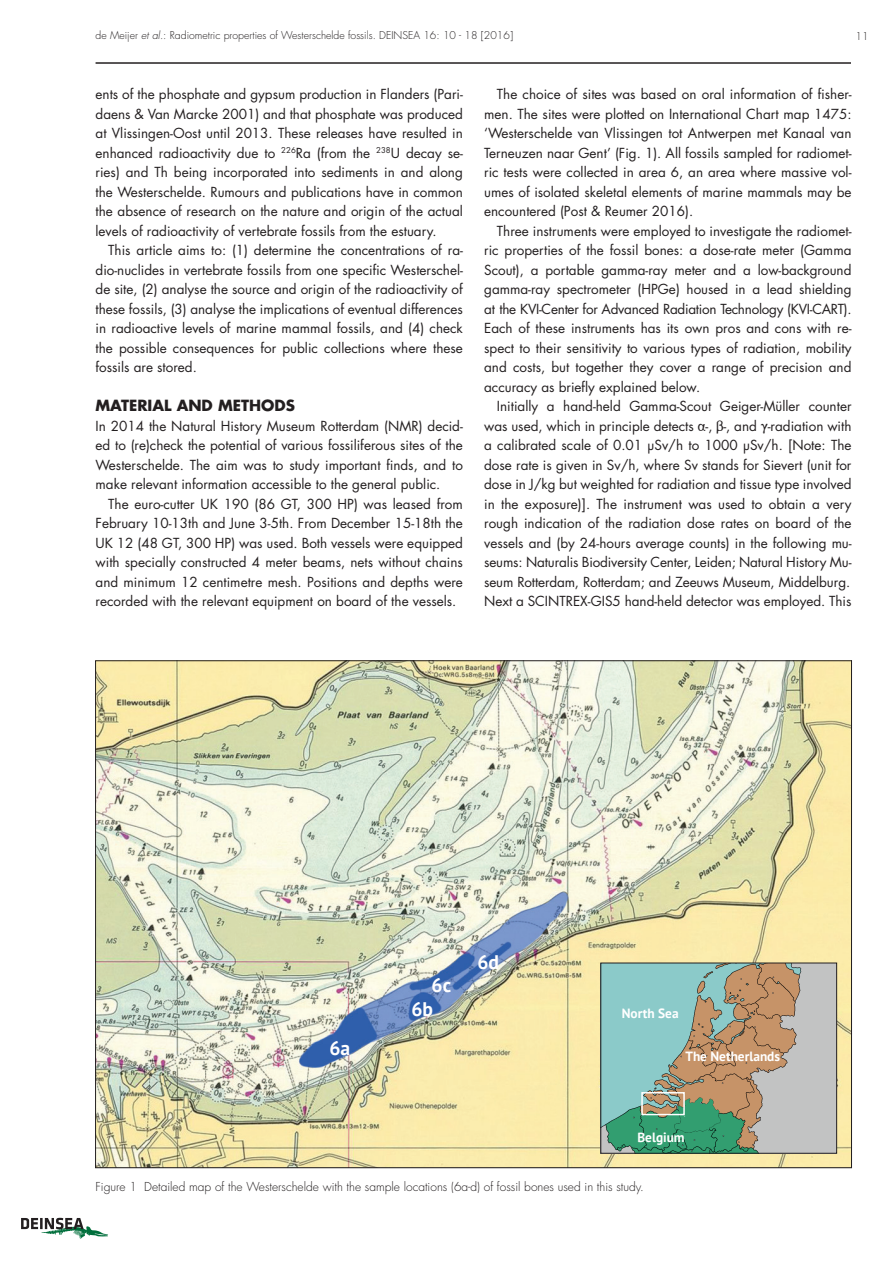
<style>
.page{position:relative;width:893px;height:1263px;background:#fff}
.page>*{position:absolute;margin:0;border:0;box-sizing:border-box;transform-origin:0 0}
.t1{font:700 19.65px "PT Sans";color:#fff}
.t2{font:700 15px "Futura Std";color:#231f20}
.t3{font:13.5px/19.5px "Futura Std";color:#231f20;text-align:justify}
.t4{font:700 13.35px "PT Sans";color:#fff}
.t5{font:300 12px "Futura Std";color:#231f20}
.t6{font:300 10.5px "Futura Std";color:#231f20}
.s1{font-style:italic}
.s2{font-family:"Greek WSI"}
</style>
<div class="page">
<hr style="left:96px;top:62px;width:755px;height:2px;background:#231f20">
<svg style="left:21px;top:1218px;width:87px;height:21px"></svg>
<svg style="left:97px;top:662px;width:753px;height:504px;background:#dbdbb9"></svg>
<img style="left:602px;top:964px;width:233px;height:188px">
<div style="left:600px;top:962px;width:237px;height:192px;border:1px solid #231f20"></div>
<div style="left:641px;top:1092px;width:44px;height:23px;border:1px solid #fff"></div>
<p class="t6" style="left:96px;top:29px;width:419px">de Meijer <span class="s1">et al</span>.: Radiometric properties of Westerschelde fossils. DEINSEA 16: 10 - 18 [2016]</p>
<p class="t6" style="left:856px;top:29px;width:15px">11</p>
<p class="t3" style="left:96px;top:85px;width:369px">ents of the phosphate and gypsum production in Flanders (Pari&shy;daens &amp; Van Marcke 2001) and that phosphate was produced at Vlissingen-Oost until 2013. These releases have resulted in enhanced radioactivity due to <sup>226</sup>Ra (from the <sup>238</sup>U decay se&shy;ries) and Th being incorporated into sediments in and along the Westerschelde. Rumours and publications have in common the absence of research on the nature and origin of the actual levels of radioactivity of vertebrate fossils from the estuary.</p>
<p class="t3" style="left:96px;top:241px;width:369px;text-indent:13px">This article aims to: (1) determine the concentrations of ra&shy;dio-nuclides in vertebrate fossils from one specific Westerschel&shy;de site, (2) analyse the source and origin of the radioactivity of these fossils, (3) analyse the implications of eventual differences in radioactive levels of marine mammal fossils, and (4) check the possible consequences for public collections where these fossils are stored.</p>
<p class="t2" style="left:96px;top:396px;width:201px">MATERIAL AND METHODS</p>
<p class="t3" style="left:96px;top:416px;width:369px">In 2014 the Natural History Museum Rotterdam (NMR) decid&shy;ed to (re)check the potential of various fossiliferous sites of the Westerschelde. The aim was to study important finds, and to make relevant information accessible to the general public.</p>
<p class="t3" style="left:96px;top:494px;width:369px;text-indent:13px">The euro-cutter UK 190 (86 GT, 300 HP) was leased from February 10-13th and June 3-5th. From December 15-18th the UK 12 (48 GT, 300 HP) was used. Both vessels were equipped with specially constructed 4 meter beams, nets without chains and minimum 12 centimetre mesh. Positions and depths were recorded with the relevant equipment on board of the vessels.</p>
<p class="t3" style="left:484px;top:85px;width:369px;text-indent:13px">The choice of sites was based on oral information of fisher&shy;men. The sites were plotted on International Chart map 1475: ‘Westerschelde van Vlissingen tot Antwerpen met Kanaal van Terneuzen naar Gent’ (Fig. 1). All fossils sampled for radiomet&shy;ric tests were collected in area 6, an area where massive vol&shy;umes of isolated skeletal elements of marine mammals may be encountered (Post &amp; Reumer 2016).</p>
<p class="t3" style="left:484px;top:221px;width:369px;text-indent:13px">Three instruments were employed to investigate the radiomet&shy;ric properties of the fossil bones: a dose-rate meter (Gamma Scout), a portable gamma-ray meter and a low-background gamma-ray spectrometer (HPGe) housed in a lead shielding at the KVI-Center for Advanced Radiation Technology (KVI-CART).<br>Each of these instruments has its own pros and cons with re&shy;spect to their sensitivity to various types of radiation, mobility and costs, but together they cover a range of precision and accuracy as briefly explained below.</p>
<p class="t3" style="left:484px;top:397px;width:369px;text-indent:13px">Initially a hand-held Gamma-Scout Geiger-Müller counter was used, which in principle detects <span class="s2">a</span>-, <span class="s2">b</span>-, and <span class="s2">g</span>-radiation with a calibrated scale of 0.01 µSv/h to 1000 µSv/h. [Note: The dose rate is given in Sv/h, where Sv stands for Sievert (unit for dose in J/kg but weighted for radiation and tissue type involved in the exposure)]. The instrument was used to obtain a very rough indication of the radiation dose rates on board of the vessels and (by 24-hours average counts) in the following mu&shy;seums: Naturalis Biodiversity Center, Leiden; Natural History Mu&shy;seum Rotterdam, Rotterdam; and Zeeuws Museum, Middelburg.</p>
<p class="t3" style="left:484px;top:592px;width:369px">Next a SCINTREX-GIS5 hand-held detector was employed. This</p>
<p class="t1" style="left:329px;top:1035px;width:22px">6a</p>
<p class="t1" style="left:432px;top:972px;width:21px">6c</p>
<p class="t1" style="left:411px;top:996px;width:23px">6b</p>
<p class="t1" style="left:477px;top:949px;width:23px">6d</p>
<p class="t4" style="left:622px;top:1004px;width:58px">North Sea</p>
<p class="t4" style="left:685px;top:1047px;width:96px">The Netherlands</p>
<p class="t4" style="left:637px;top:1128px;width:49px">Belgium</p>
<p class="t5" style="left:96px;top:1180px;width:550px">Figure 1 Detailed map of the Westerschelde with the sample locations (6a-d) of fossil bones used in this study.</p>
</div>
